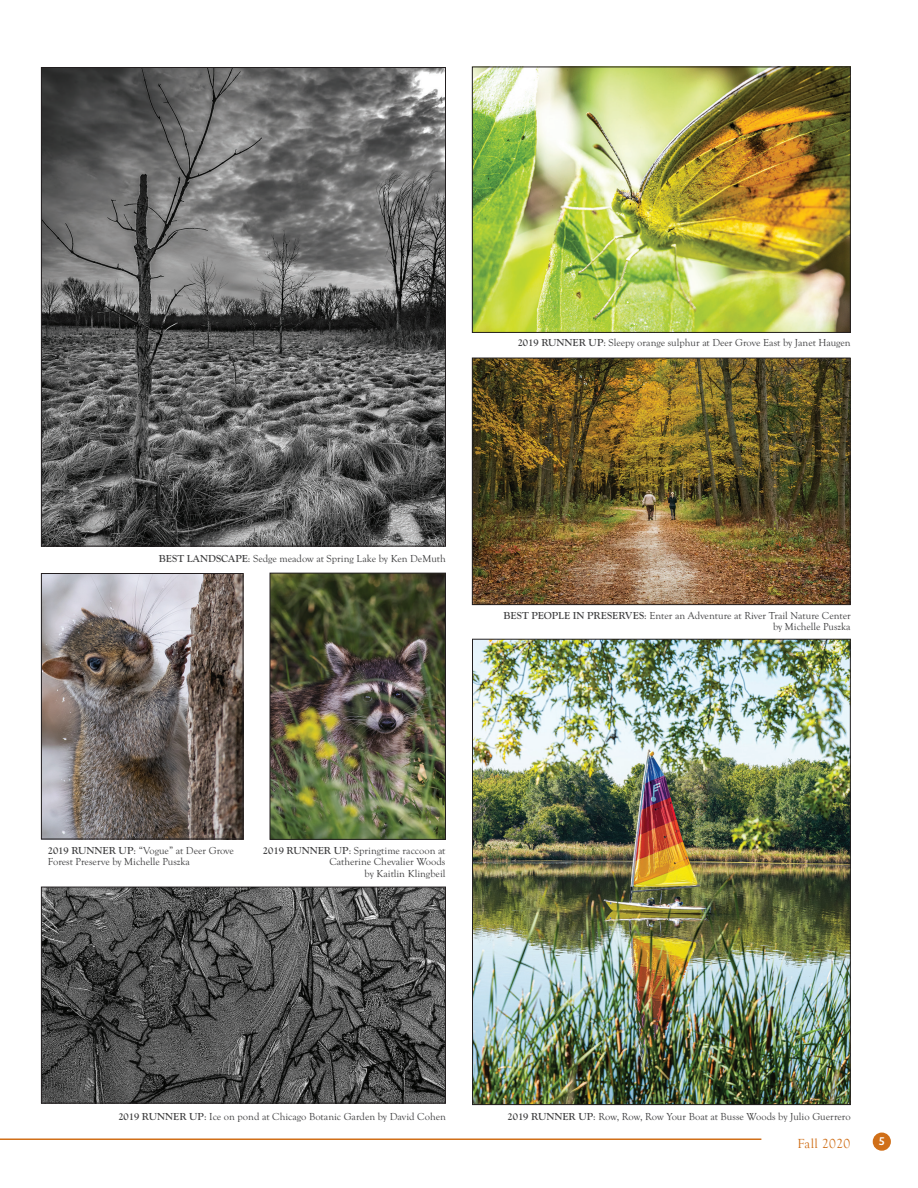
<style>
.page{position:relative;width:918px;height:1188px;background:#fff}
.page>*{position:absolute;margin:0;border:0;box-sizing:border-box;transform-origin:0 0}
.t1{font:13.5px "Goudy Old Style T";letter-spacing:.03em;color:#d06f18}
.t2{font:12px "Bree";color:#fff}
.t3{font:10.5px/11.2px "Goudy Old Sty";color:#3e3e3f;text-align:right}
.s1{font-weight:700}
</style>
<div class="page">
<hr style="left:0;top:1138px;width:761px;height:2px;background:#d06f18">
<div style="left:874px;top:1133px;width:16px;height:17px;background:#d06f18;border-radius:50%"></div>
<div style="left:873px;top:1133px;width:18px;height:18px;border:2px solid #d06f18;border-radius:50%"></div>
<img style="left:43px;top:575px;width:198px;height:262px">
<div style="left:41px;top:573px;width:202px;height:266px;border:1px solid #231f20"></div>
<img style="left:43px;top:69px;width:401px;height:475px">
<img style="left:474px;top:69px;width:375px;height:262px">
<div style="left:472px;top:67px;width:379px;height:266px;border:1px solid #231f20"></div>
<img style="left:474px;top:641px;width:375px;height:462px">
<img style="left:43px;top:889px;width:401px;height:212px">
<div style="left:41px;top:887px;width:405px;height:216px;border:1px solid #231f20"></div>
<img style="left:474px;top:360px;width:375px;height:243px">
<div style="left:472px;top:358px;width:379px;height:247px;border:1px solid #231f20"></div>
<img style="left:272px;top:575px;width:172px;height:263px">
<div style="left:270px;top:573px;width:176px;height:267px;border:1px solid #231f20"></div>
<p class="t3" style="left:518px;top:338px;width:334px"><span class="s1">2019 RUNNER UP</span>: Sleepy orange sulphur at Deer Grove East by Janet Haugen</p>
<p class="t3" style="left:159px;top:553px;width:289px"><span class="s1">BEST LANDSCAPE</span>: Sedge meadow at Spring Lake by Ken DeMuth</p>
<p class="t3" style="left:503px;top:610px;width:349px"><span class="s1">BEST PEOPLE IN PRESERVES</span>: Enter an Adventure at River Trail Nature Center by Michelle Puszka</p>
<p class="t3" style="left:48px;top:845px;width:188px;text-align:left"><span class="s1">2019 RUNNER UP</span>: “Vogue” at Deer Grove<br>Forest Preserve by Michelle Puszka</p>
<p class="t3" style="left:263px;top:845px;width:184px"><span class="s1">2019 RUNNER UP</span>: Springtime raccoon at<br>Catherine Chevalier Woods<br>by Kaitlin Klingbeil</p>
<p class="t3" style="left:118px;top:1111px;width:329px"><span class="s1">2019 RUNNER UP</span>: Ice on pond at Chicago Botanic Garden by David Cohen</p>
<p class="t3" style="left:508px;top:1111px;width:345px"><span class="s1">2019 RUNNER UP</span>: Row, Row, Row Your Boat at Busse Woods by Julio Guerrero</p>
<p class="t1" style="left:797px;top:1137px;width:54px">Fall 2020</p>
<p class="t2" style="left:879px;top:1134px;width:8px">5</p>
</div>
